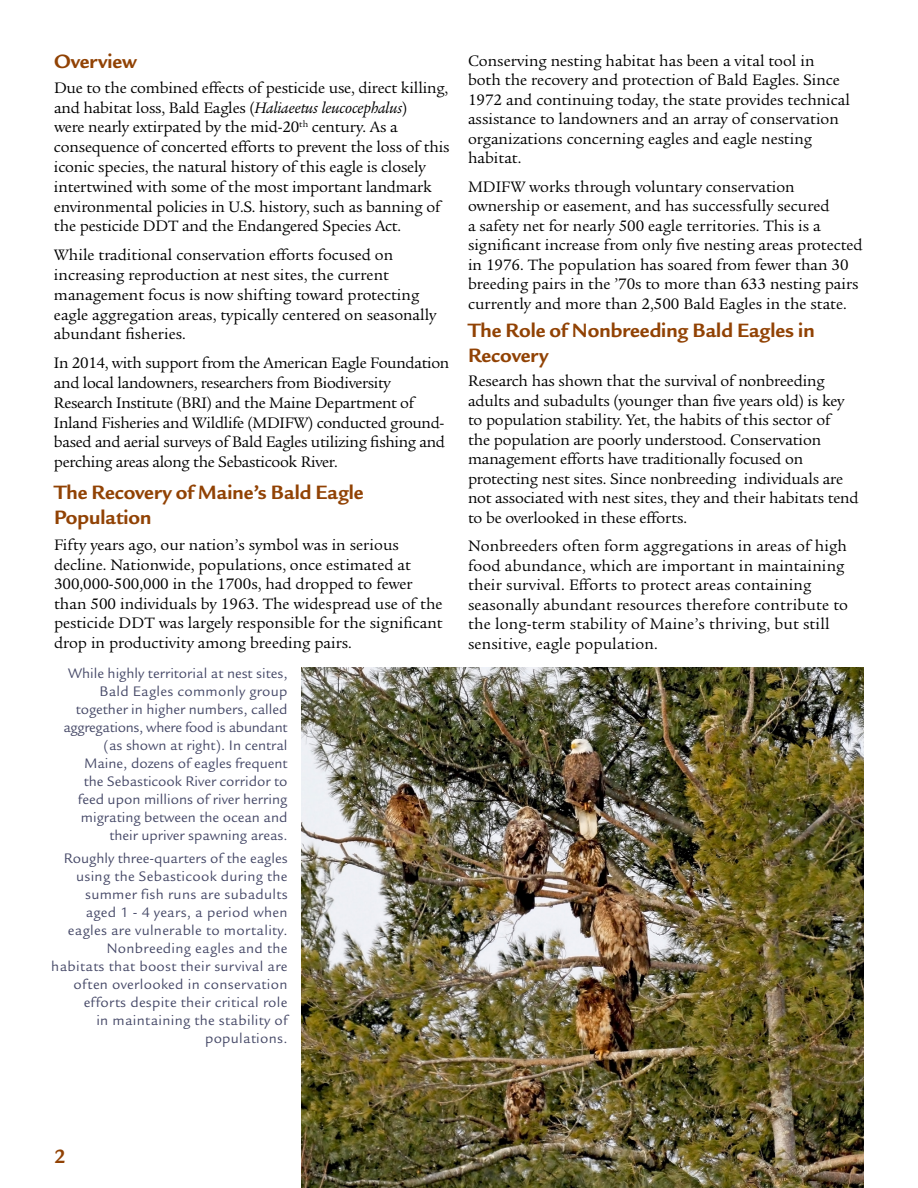
<style>
.page{position:relative;width:918px;height:1188px;background:#fff}
.page>*{position:absolute;margin:0;border:0;box-sizing:border-box;transform-origin:0 0}
.t1{font:700 21px/25.2px "Legacy Sans ITC Std";color:#914204}
.t2{font:16.5px/19.5px "Legacy Serif ITC Std";color:#000}
.t3{font:16.5px/19.8px "Legacy Serif ITC Std";letter-spacing:-.02em;color:#000}
.t4{font:15px/18px "Legacy Sans ITC Std";letter-spacing:.02em;color:#454867;text-align:right}
.t5{font:15px/18px "Legacy Sans ITC Std";color:#454867;text-align:right}
.s1{font-style:italic}
</style>
<div class="page">
<img style="left:301px;top:668px;width:563px;height:520px">
<p class="t1" style="left:54px;top:49px;width:84px">Overview</p>
<p class="t2" style="left:54px;top:78px;width:397px">Due to the combined effects of pesticide use, direct killing, and habitat loss, Bald Eagles (<span class="s1">Haliaeetus leucocephalus</span>)<br>were nearly extirpated by the mid-20<sup>th</sup> century. As a consequence of concerted efforts to prevent the loss of this iconic species, the natural history of this eagle is closely intertwined with some of the most important landmark environmental policies in U.S. history, such as banning of the pesticide DDT and the Endangered Species Act.</p>
<p class="t2" style="left:54px;top:245px;width:384px">While traditional conservation efforts focused on increasing reproduction at nest sites, the current management focus is now shifting toward protecting eagle aggregation areas, typically centered on seasonally abundant fisheries.</p>
<p class="t3" style="left:54px;top:353px;width:397px">In 2014, with support from the American Eagle Foundation and local landowners, researchers from Biodiversity Research Institute (BRI) and the Maine Department of Inland Fisheries and Wildlife (MDIFW) conducted ground&shy;based and aerial surveys of Bald Eagles utilizing fishing and perching areas along the Sebasticook River.</p>
<p class="t1" style="left:54px;top:480px;width:311px">The Recovery of Maine’s Bald Eagle<br>Population</p>
<p class="t2" style="left:54px;top:535px;width:390px">Fifty years ago, our nation’s symbol was in serious decline. Nationwide, populations, once estimated at 300,000-500,000 in the 1700s, had dropped to fewer than 500 individuals by 1963. The widespread use of the pesticide DDT was largely responsible for the significant drop in productivity among breeding pairs.</p>
<p class="t5" style="left:63px;top:665px;width:226px">While highly territorial at nest sites, Bald Eagles commonly group together in higher numbers, called aggregations, where food is abundant (as shown at right). In central Maine, dozens of eagles frequent the Sebasticook River corridor to feed upon millions of river herring migrating between the ocean and their upriver spawning areas.</p>
<p class="t4" style="left:51px;top:849px;width:238px">Roughly three-quarters of the eagles using the Sebasticook during the summer fish runs are subadults aged 1 - 4 years, a period when eagles are vulnerable to mortality.<br>Nonbreeding eagles and the habitats that boost their survival are often overlooked in conservation efforts despite their critical role<br>in maintaining the stability of populations.</p>
<p class="t2" style="left:468px;top:51px;width:384px">Conserving nesting habitat has been a vital tool in both the recovery and protection of Bald Eagles. Since 1972 and continuing today, the state provides technical assistance to landowners and an array of conservation organizations concerning eagles and eagle nesting habitat.</p>
<p class="t2" style="left:468px;top:177px;width:396px">MDIFW works through voluntary conservation ownership or easement, and has successfully secured<br>a safety net for nearly 500 eagle territories. This is a significant increase from only five nesting areas protected in 1976. The population has soared from fewer than 30 breeding pairs in the ’70s to more than 633 nesting pairs currently and more than 2,500 Bald Eagles in the state.</p>
<p class="t1" style="left:468px;top:318px;width:348px">The Role of Nonbreeding Bald Eagles in<br>Recovery</p>
<p class="t2" style="left:468px;top:372px;width:392px">Research has shown that the survival of nonbreeding adults and subadults (younger than five years old) is key to population stability. Yet, the habits of this sector of<br>the population are poorly understood. Conservation management efforts have traditionally focused on protecting nest sites. Since nonbreeding individuals are not associated with nest sites, they and their habitats tend to be overlooked in these efforts.</p>
<p class="t2" style="left:468px;top:537px;width:382px">Nonbreeders often form aggregations in areas of high food abundance, which are important in maintaining their survival. Efforts to protect areas containing seasonally abundant resources therefore contribute to the long-term stability of Maine’s thriving, but still sensitive, eagle population.</p>
<p class="t1" style="left:54px;top:1144px;width:13px">2</p>
</div>
